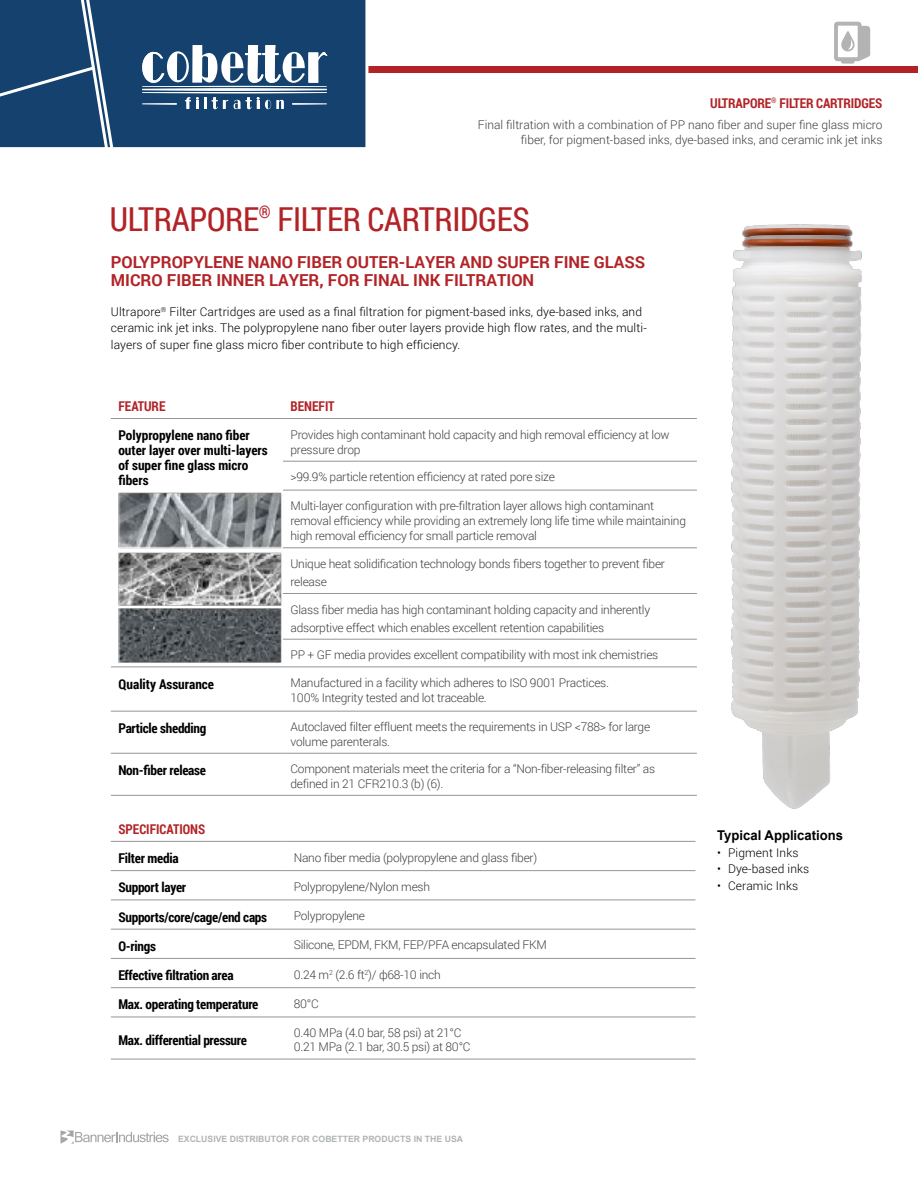
<style>
.page{position:relative;width:918px;height:1188px;background:#fff}
.page>*{position:absolute;margin:0;border:0;box-sizing:border-box;transform-origin:0 0}
.t1{font:33px "Roboto Condensed";letter-spacing:-.01em;color:#b22327}
.t2{font:700 16.5px/18px "Roboto";color:#b22327}
.t3{font:700 13.5px "Roboto Condensed";letter-spacing:-.02em;color:#000}
.t4{font:700 13.5px/15px "Roboto Condensed";color:#000}
.t5{font:700 13.5px "Roboto Condensed";letter-spacing:-.01em;color:#b22327}
.t6{font:700 13.5px "Arial";color:#000}
.t7{font:300 12px/15px "Roboto";letter-spacing:-.02em;color:#414042}
.t8{font:300 12px/16.5px "Roboto";letter-spacing:.01em;color:#000}
.t9{font:300 12px/14.4px "Roboto";color:#414042;text-align:right}
.t10{font:700 8.7px "Arial";color:#b1b4b6}
</style>
<div class="page">
<svg style="left:834px;top:22px;width:36px;height:42px"></svg>
<img style="left:731px;top:224px;width:131px;height:585px">
<div style="left:330px;top:66px;width:588px;height:7px;background:#b22327"></div>
<div style="left:119px;top:0;width:249px;height:148px;background:#14416d"></div>
<svg style="left:0;top:0;width:119px;height:148px;background:#254e77"></svg>
<svg style="left:142px;top:45px;width:186px;height:65px"></svg>
<svg style="left:60px;top:1131px;width:109px;height:13px"></svg>
<hr style="left:111px;top:1017px;width:175px;height:1px;background:#939598">
<hr style="left:286px;top:1017px;width:410px;height:1px;background:#939598">
<hr style="left:111px;top:1059px;width:175px;height:1px;background:#939598">
<hr style="left:286px;top:1059px;width:410px;height:1px;background:#939598">
<hr style="left:111px;top:841px;width:175px;height:1px;background:#939598">
<hr style="left:286px;top:841px;width:410px;height:1px;background:#939598">
<hr style="left:111px;top:870px;width:175px;height:1px;background:#939598">
<hr style="left:286px;top:870px;width:410px;height:1px;background:#939598">
<hr style="left:111px;top:900px;width:175px;height:1px;background:#939598">
<hr style="left:286px;top:900px;width:410px;height:1px;background:#939598">
<hr style="left:111px;top:929px;width:175px;height:1px;background:#939598">
<hr style="left:286px;top:929px;width:410px;height:1px;background:#939598">
<hr style="left:111px;top:958px;width:175px;height:1px;background:#939598">
<hr style="left:286px;top:958px;width:410px;height:1px;background:#939598">
<hr style="left:111px;top:987px;width:175px;height:1px;background:#939598">
<hr style="left:286px;top:987px;width:410px;height:1px;background:#939598">
<hr style="left:111px;top:418px;width:172px;height:1px;background:#939598">
<hr style="left:283px;top:418px;width:414px;height:1px;background:#939598">
<hr style="left:283px;top:461px;width:414px;height:1px;background:#939598">
<hr style="left:283px;top:490px;width:414px;height:1px;background:#939598">
<hr style="left:283px;top:547px;width:414px;height:1px;background:#939598">
<hr style="left:283px;top:593px;width:414px;height:1px;background:#939598">
<hr style="left:283px;top:639px;width:414px;height:1px;background:#939598">
<hr style="left:111px;top:667px;width:172px;height:1px;background:#939598">
<hr style="left:283px;top:667px;width:414px;height:1px;background:#939598">
<hr style="left:111px;top:711px;width:172px;height:1px;background:#939598">
<hr style="left:283px;top:711px;width:414px;height:1px;background:#939598">
<hr style="left:111px;top:753px;width:172px;height:1px;background:#939598">
<hr style="left:283px;top:753px;width:414px;height:1px;background:#939598">
<hr style="left:111px;top:795px;width:172px;height:1px;background:#939598">
<hr style="left:283px;top:795px;width:414px;height:1px;background:#939598">
<img style="left:118px;top:492px;width:164px;height:171px">
<p class="t5" style="left:710px;top:93px;width:174px">ULTRAPORE<sup>®</sup> FILTER CARTRIDGES</p>
<p class="t9" style="left:478px;top:117px;width:406px">Final filtration with a combination of PP nano fiber and super fine glass micro fiber, for pigment-based inks, dye-based inks, and ceramic ink jet inks</p>
<h1 class="t1" style="left:110px;top:196px;width:421px">ULTRAPORE<sup>®</sup> FILTER CARTRIDGES</h1>
<h2 class="t2" style="left:111px;top:252px;width:536px">POLYPROPYLENE NANO FIBER OUTER-LAYER AND SUPER FINE GLASS<br>MICRO FIBER INNER LAYER, FOR FINAL INK FILTRATION</h2>
<p class="t8" style="left:111px;top:303px;width:537px">Ultrapore<sup>®</sup> Filter Cartridges are used as a final filtration for pigment-based inks, dye-based inks, and ceramic ink jet inks. The polypropylene nano fiber outer layers provide high flow rates, and the multi&shy;layers of super fine glass micro fiber contribute to high efficiency.</p>
<p class="t5" style="left:118px;top:397px;width:49px">FEATURE</p>
<p class="t5" style="left:291px;top:397px;width:46px">BENEFIT</p>
<p class="t4" style="left:118px;top:427px;width:151px">Polypropylene nano fiber outer layer over multi-layers of super fine glass micro fibers</p>
<p class="t7" style="left:291px;top:426px;width:381px">Provides high contaminant hold capacity and high removal efficiency at low pressure drop</p>
<p class="t7" style="left:291px;top:469px;width:266px">&gt;99.9% particle retention efficiency at rated pore size</p>
<p class="t7" style="left:291px;top:498px;width:397px">Multi-layer configuration with pre-filtration layer allows high contaminant removal efficiency while providing an extremely long life time while maintaining high removal efficiency for small particle removal</p>
<p class="t7" style="left:291px;top:554px;width:376px;line-height:18px">Unique heat solidification technology bonds fibers together to prevent fiber release</p>
<p class="t7" style="left:291px;top:600px;width:361px;line-height:18px">Glass fiber media has high contaminant holding capacity and inherently adsorptive effect which enables excellent retention capabilities</p>
<p class="t7" style="left:291px;top:647px;width:369px">PP + GF media provides excellent compatibility with most ink chemistries</p>
<p class="t4" style="left:118px;top:676px;width:97px">Quality Assurance</p>
<p class="t7" style="left:291px;top:675px;width:320px">Manufactured in a facility which adheres to ISO 9001 Practices.<br>100% Integrity tested and lot traceable.</p>
<p class="t3" style="left:118px;top:719px;width:90px">Particle shedding</p>
<p class="t7" style="left:291px;top:719px;width:361px;line-height:14.4px">Autoclaved filter effluent meets the requirements in USP &lt;788&gt; for large volume parenterals.</p>
<p class="t3" style="left:118px;top:761px;width:89px">Non-fiber release</p>
<p class="t7" style="left:291px;top:762px;width:366px;line-height:14.4px">Component materials meet the criteria for a “Non-fiber-releasing filter” as defined in 21 CFR210.3 (b) (6).</p>
<p class="t5" style="left:118px;top:819px;width:88px">SPECIFICATIONS</p>
<p class="t3" style="left:118px;top:849px;width:62px">Filter media</p>
<p class="t7" style="left:294px;top:849px;width:245px">Nano fiber media (polypropylene and glass fiber)</p>
<p class="t3" style="left:118px;top:878px;width:69px">Support layer</p>
<p class="t7" style="left:294px;top:879px;width:138px">Polypropylene/Nylon mesh</p>
<p class="t3" style="left:118px;top:907px;width:150px">Supports/core/cage/end caps</p>
<p class="t7" style="left:294px;top:908px;width:73px">Polypropylene</p>
<p class="t3" style="left:118px;top:937px;width:39px">O-rings</p>
<p class="t7" style="left:294px;top:937px;width:255px">Silicone, EPDM, FKM, FEP/PFA encapsulated FKM</p>
<p class="t3" style="left:118px;top:966px;width:117px">Effective filtration area</p>
<p class="t7" style="left:294px;top:966px;width:149px">0.24 m<sup>2</sup> (2.6 ft<sup>2</sup>)/ ф68-10 inch</p>
<p class="t3" style="left:118px;top:995px;width:142px">Max. operating temperature</p>
<p class="t7" style="left:294px;top:996px;width:27px">80°C</p>
<p class="t3" style="left:118px;top:1031px;width:130px">Max. differential pressure</p>
<p class="t7" style="left:294px;top:1025px;width:178px;line-height:14.4px">0.40 MPa (4.0 bar, 58 psi) at 21°C<br>0.21 MPa (2.1 bar, 30.5 psi) at 80°C</p>
<p class="t10" style="left:178px;top:1133px;width:287px">EXCLUSIVE DISTRIBUTOR FOR COBETTER PRODUCTS IN THE USA</p>
<p class="t6" style="left:717px;top:826px;width:127px">Typical Applications</p>
<p class="t8" style="left:717px;top:844px;width:83px">• Pigment Inks</p>
<p class="t8" style="left:717px;top:860px;width:94px">• Dye-based inks</p>
<p class="t8" style="left:717px;top:877px;width:82px">• Ceramic Inks</p>
</div>
